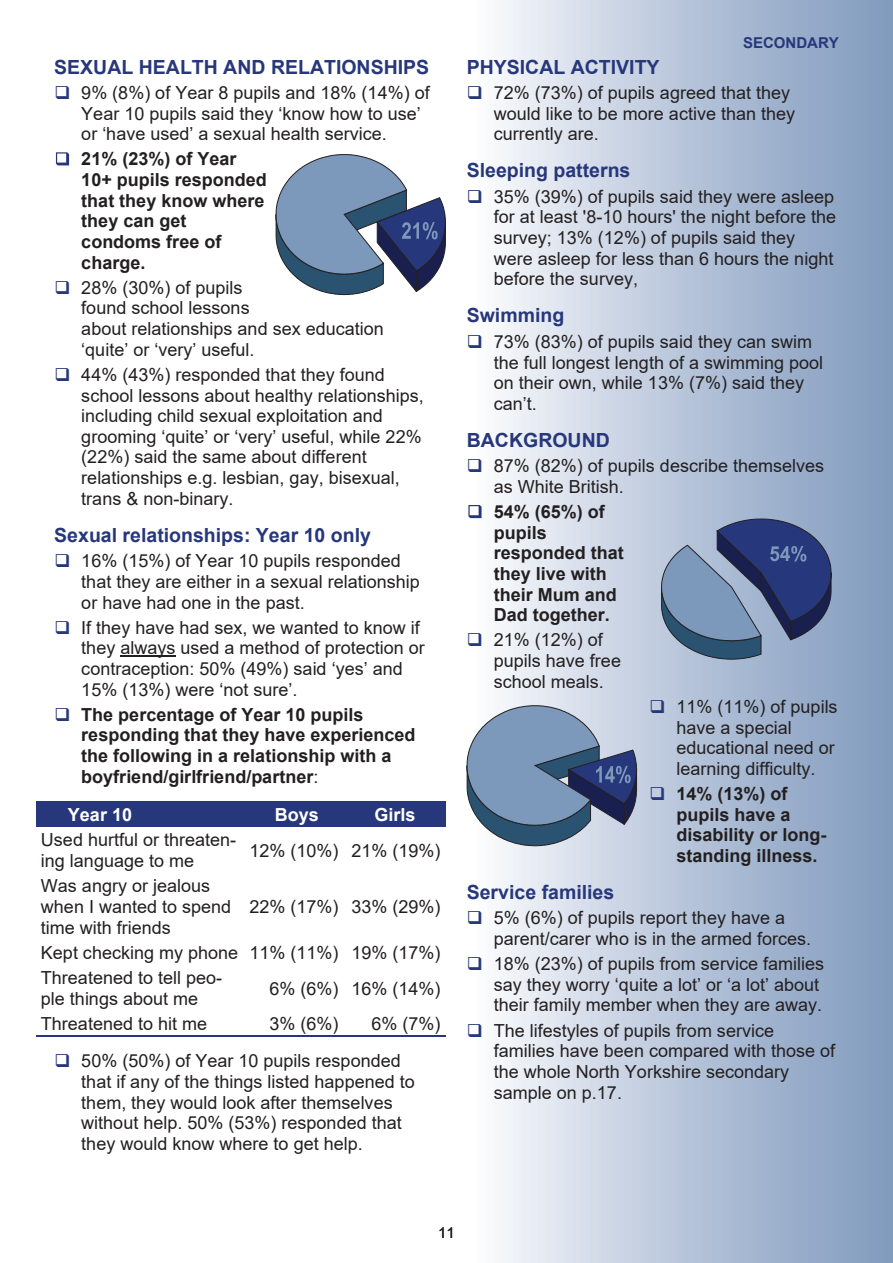
<style>
.page{position:relative;width:893px;height:1263px;background:#fff}
.page>*{position:absolute;margin:0;border:0;box-sizing:border-box;transform-origin:0 0}
.t1{font:700 19.5px "Arial";color:#27377b}
.t2{font:18px/20.7px "Arial";color:#231f20}
.t3{font:700 18px/20.7px "Arial";color:#231f20}
.t4{font:700 18px "Arial";color:#fff}
.t5{font:700 15px "Arial";color:#27377b}
.t6{font:15px "Arial";color:#231f20}
.s1{font-weight:400}
</style>
<div class="page">
<div style="left:476px;top:0;width:417px;height:1263px;background:linear-gradient(to right,#f8f9fc,#7c97bb)"></div>
<svg style="left:56px;top:152px;width:13px;height:13px"></svg>
<hr style="left:120px;top:655px;width:55px;height:2px;background:#231f20">
<svg style="left:468px;top:505px;width:14px;height:13px"></svg>
<svg style="left:661px;top:518px;width:171px;height:142px;background:#64779e"></svg>
<div style="left:36px;top:801px;width:207px;height:26px;background:#27377b"></div>
<div style="left:243px;top:801px;width:100px;height:26px;background:#27377b"></div>
<div style="left:343px;top:801px;width:102px;height:26px;background:#27377b"></div>
<hr style="left:36px;top:1035px;width:207px;height:2px;background:#27377b">
<hr style="left:243px;top:1035px;width:100px;height:2px;background:#27377b">
<hr style="left:343px;top:1035px;width:102px;height:2px;background:#27377b">
<svg style="left:466px;top:705px;width:171px;height:141px;background:#7d91ae"></svg>
<svg style="left:275px;top:154px;width:171px;height:141px"></svg>
<svg style="left:476px;top:86px;width:5px;height:13px"></svg>
<svg style="left:476px;top:190px;width:5px;height:13px"></svg>
<svg style="left:476px;top:335px;width:5px;height:13px"></svg>
<svg style="left:476px;top:459px;width:5px;height:13px"></svg>
<svg style="left:476px;top:633px;width:5px;height:13px"></svg>
<svg style="left:651px;top:700px;width:13px;height:13px"></svg>
<svg style="left:651px;top:787px;width:13px;height:13px"></svg>
<svg style="left:476px;top:911px;width:5px;height:13px"></svg>
<svg style="left:476px;top:957px;width:5px;height:13px"></svg>
<svg style="left:476px;top:1023px;width:5px;height:13px"></svg>
<p class="t1" style="left:54px;top:59px;width:376px">SEXUAL HEALTH AND RELATIONSHIPS</p>
<p class="t2" style="left:81px;top:84px;width:350px">9% (8%) of Year 8 pupils and 18% (14%) of<br>Year 10 pupils said they ‘know how to use’ or ‘have used’ a sexual health service.</p>
<p class="t3" style="left:81px;top:150px;width:187px">21% (23%) of Year<br>10+ pupils responded that they know where they can get condoms free of charge.</p>
<p class="t2" style="left:81px;top:279px;width:304px">28% (30%) of pupils<br>found school lessons<br>about relationships and sex education ‘quite’ or ‘very’ useful.</p>
<p class="t2" style="left:81px;top:366px;width:344px">44% (43%) responded that they found school lessons about healthy relationships, including child sexual exploitation and grooming ‘quite’ or ‘very’ useful, while 22% (22%) said the same about different relationships e.g. lesbian, gay, bisexual, trans &amp; non-binary.</p>
<p class="t1" style="left:54px;top:527px;width:318px">Sexual relationships: Year 10 only</p>
<p class="t2" style="left:81px;top:552px;width:340px">16% (15%) of Year 10 pupils responded that they are either in a sexual relationship or have had one in the past.</p>
<p class="t2" style="left:81px;top:619px;width:345px">If they have had sex, we wanted to know if they always used a method of protection or contraception: 50% (49%) said ‘yes’ and 15% (13%) were ‘not sure’.</p>
<p class="t3" style="left:81px;top:706px;width:336px">The percentage of Year 10 pupils responding that they have experienced the following in a relationship with a boyfriend/girlfriend/partner<span class="s1">:</span></p>
<p class="t4" style="left:68px;top:808px;width:66px">Year 10</p>
<p class="t4" style="left:275px;top:808px;width:46px">Boys</p>
<p class="t4" style="left:375px;top:808px;width:43px">Girls</p>
<p class="t2" style="left:41px;top:831px;width:197px">Used hurtful or threaten&shy;ing language to me</p>
<p class="t2" style="left:249px;top:842px;width:193px">12% (10%) 21% (19%)</p>
<p class="t2" style="left:41px;top:877px;width:192px">Was angry or jealous when I wanted to spend time with friends</p>
<p class="t2" style="left:249px;top:898px;width:193px">22% (17%) 33% (29%)</p>
<p class="t2" style="left:41px;top:942px;width:401px;line-height:25.3px">Kept checking my phone 11% (11%) 19% (17%)<br>Threatened to tell peo-</p>
<p class="t2" style="left:41px;top:990px;width:159px">ple things about me</p>
<p class="t2" style="left:270px;top:980px;width:173px">6% (6%) 16% (14%)</p>
<p class="t2" style="left:41px;top:1015px;width:168px">Threatened to hit me</p>
<p class="t2" style="left:270px;top:1015px;width:71px">3% (6%)</p>
<p class="t2" style="left:372px;top:1015px;width:71px">6% (7%)</p>
<p class="t2" style="left:81px;top:1052px;width:335px">50% (50%) of Year 10 pupils responded that if any of the things listed happened to them, they would look after themselves without help. 50% (53%) responded that they would know where to get help.</p>
<p class="t5" style="left:743px;top:37px;width:97px">SECONDARY</p>
<p class="t1" style="left:467px;top:59px;width:194px">PHYSICAL ACTIVITY</p>
<p class="t2" style="left:494px;top:84px;width:303px">72% (73%) of pupils agreed that they would like to be more active than they currently are.</p>
<p class="t1" style="left:467px;top:163px;width:165px">Sleeping patterns</p>
<p class="t2" style="left:494px;top:188px;width:344px">35% (39%) of pupils said they were asleep for at least '8-10 hours' the night before the survey; 13% (12%) of pupils said they were asleep for less than 6 hours the night before the survey,</p>
<p class="t1" style="left:467px;top:308px;width:99px">Swimming</p>
<p class="t2" style="left:494px;top:333px;width:331px">73% (83%) of pupils said they can swim the full longest length of a swimming pool on their own, while 13% (7%) said they can’t.</p>
<p class="t1" style="left:467px;top:433px;width:145px">BACKGROUND</p>
<p class="t2" style="left:494px;top:457px;width:332px">87% (82%) of pupils describe themselves as White British.</p>
<p class="t3" style="left:494px;top:503px;width:132px">54% (65%) of pupils responded that they live with their Mum and<br>Dad together.</p>
<p class="t2" style="left:494px;top:631px;width:129px">21% (12%) of pupils have free school meals.</p>
<p class="t2" style="left:676px;top:698px;width:163px">11% (11%) of pupils have a special educational need or learning difficulty.</p>
<p class="t3" style="left:676px;top:785px;width:151px">14% (13%) of pupils have a disability or long&shy;standing illness.</p>
<p class="t1" style="left:467px;top:885px;width:149px">Service families</p>
<p class="t2" style="left:494px;top:909px;width:319px">5% (6%) of pupils report they have a parent/carer who is in the armed forces.</p>
<p class="t2" style="left:494px;top:955px;width:332px">18% (23%) of pupils from service families say they worry ‘quite a lot’ or ‘a lot’ about their family member when they are away.</p>
<p class="t2" style="left:494px;top:1021px;width:343px">The lifestyles of pupils from service families have been compared with those of the whole North Yorkshire secondary sample on p.17.</p>
<p class="t6" style="left:438px;top:1227px;width:18px">11</p>
</div>
